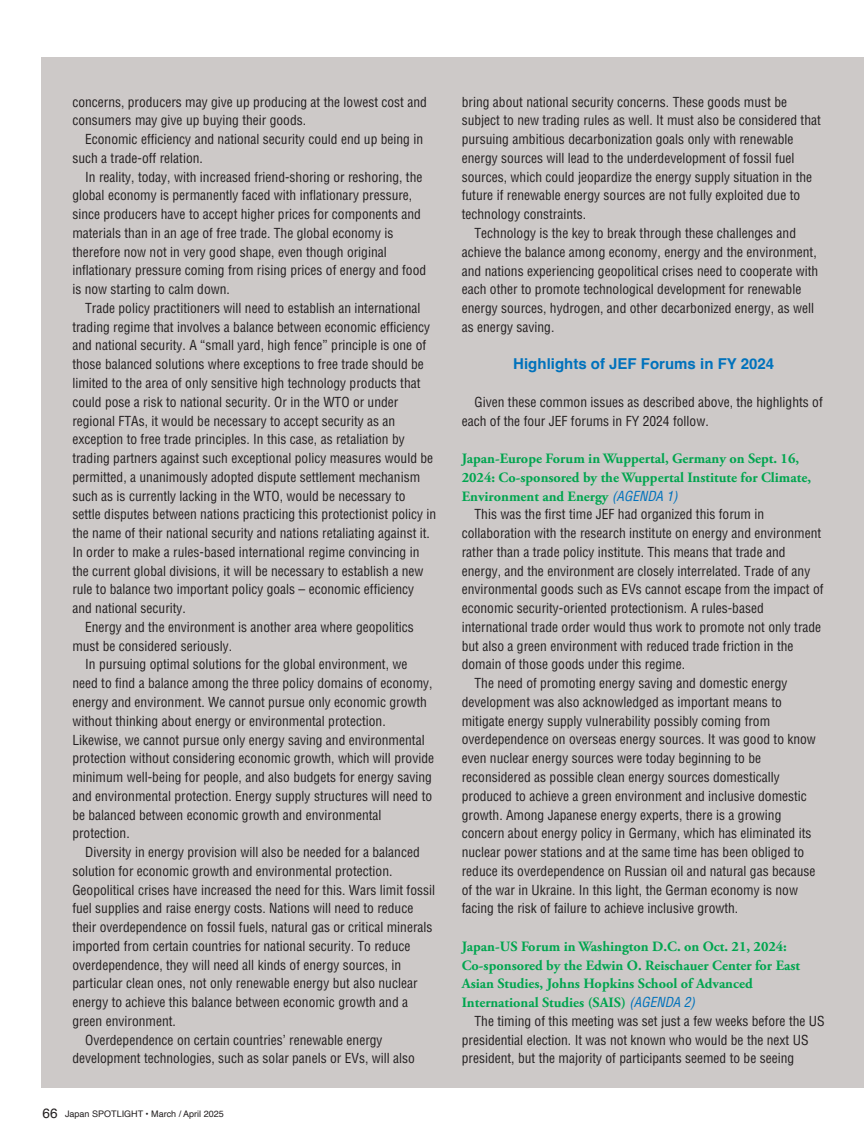
<style>
.page{position:relative;width:864px;height:1136px;background:#fff}
.page>*{position:absolute;margin:0;border:0;box-sizing:border-box;transform-origin:0 0}
.t1{font:700 15px "Helvetica";color:#0072bc}
.t2{font:700 14.25px/18.8px "Adobe Garamond Pro";color:#00a54f}
.t3{font:condensed 13.5px/18.8px "Helvetica";color:#231f20}
.t4{font:9px "Helvetica";color:#231f20}
.s1{font-size:13.5px}
.s2{font-family:"Helvetica";font-weight:400;font-style:italic;font-stretch:condensed;font-size:13.5px;color:#0072bc}
</style>
<div class="page">
<div style="left:42px;top:57px;width:821px;height:1030px;background:#cdc9c8"></div>
<p class="t3" style="left:72px;top:92px;width:356px">concerns, producers may give up producing at the lowest cost and consumers may give up buying their goods.</p>
<p class="t3" style="left:72px;top:130px;width:352px;text-indent:13px">Economic efficiency and national security could end up being in such a trade-off relation.</p>
<p class="t3" style="left:72px;top:167px;width:355px;text-indent:13px">In reality, today, with increased friend-shoring or reshoring, the global economy is permanently faced with inflationary pressure, since producers have to accept higher prices for components and materials than in an age of free trade. The global economy is therefore now not in very good shape, even though original inflationary pressure coming from rising prices of energy and food is now starting to calm down.</p>
<p class="t3" style="left:85px;top:298px;width:337px">Trade policy practitioners will need to establish an international</p>
<p class="t3" style="left:72px;top:317px;width:359px">trading regime that involves a balance between economic efficiency</p>
<p class="t3" style="left:72px;top:336px;width:355px">and national security. A “small yard, high fence” principle is one of</p>
<p class="t3" style="left:72px;top:355px;width:353px">those balanced solutions where exceptions to free trade should be</p>
<p class="t3" style="left:72px;top:373px;width:349px">limited to the area of only sensitive high technology products that</p>
<p class="t3" style="left:72px;top:392px;width:327px">could pose a risk to national security. Or in the WTO or under</p>
<p class="t3" style="left:72px;top:411px;width:324px">regional FTAs, it would be necessary to accept security as an</p>
<p class="t3" style="left:72px;top:430px;width:334px">exception to free trade principles. In this case, as retaliation by</p>
<p class="t3" style="left:72px;top:448px;width:362px">trading partners against such exceptional policy measures would be</p>
<p class="t3" style="left:72px;top:467px;width:349px">permitted, a unanimously adopted dispute settlement mechanism</p>
<p class="t3" style="left:72px;top:486px;width:334px">such as is currently lacking in the WTO, would be necessary to</p>
<p class="t3" style="left:72px;top:505px;width:365px">settle disputes between nations practicing this protectionist policy in</p>
<p class="t3" style="left:72px;top:523px;width:359px">the name of their national security and nations retaliating against it.</p>
<p class="t3" style="left:72px;top:542px;width:348px">In order to make a rules-based international regime convincing in</p>
<p class="t3" style="left:72px;top:561px;width:352px">the current global divisions, it will be necessary to establish a new</p>
<p class="t3" style="left:72px;top:580px;width:343px">rule to balance two important policy goals – economic efficiency</p>
<p class="t3" style="left:72px;top:598px;width:115px">and national security.</p>
<p class="t3" style="left:85px;top:617px;width:330px">Energy and the environment is another area where geopolitics</p>
<p class="t3" style="left:72px;top:636px;width:161px">must be considered seriously.</p>
<p class="t3" style="left:85px;top:655px;width:324px">In pursuing optimal solutions for the global environment, we</p>
<p class="t3" style="left:72px;top:673px;width:361px">need to find a balance among the three policy domains of economy,</p>
<p class="t3" style="left:72px;top:692px;width:356px">energy and environment. We cannot pursue only economic growth</p>
<p class="t3" style="left:72px;top:711px;width:315px">without thinking about energy or environmental protection.</p>
<p class="t3" style="left:72px;top:730px;width:353px">Likewise, we cannot pursue only energy saving and environmental</p>
<p class="t3" style="left:72px;top:748px;width:363px">protection without considering economic growth, which will provide</p>
<p class="t3" style="left:72px;top:767px;width:361px">minimum well-being for people, and also budgets for energy saving</p>
<p class="t3" style="left:72px;top:786px;width:361px">and environmental protection. Energy supply structures will need to</p>
<p class="t3" style="left:72px;top:805px;width:310px">be balanced between economic growth and environmental</p>
<p class="t3" style="left:72px;top:823px;width:59px">protection.</p>
<p class="t3" style="left:85px;top:842px;width:336px">Diversity in energy provision will also be needed for a balanced</p>
<p class="t3" style="left:72px;top:861px;width:321px">solution for economic growth and environmental protection.</p>
<p class="t3" style="left:72px;top:880px;width:364px">Geopolitical crises have increased the need for this. Wars limit fossil</p>
<p class="t3" style="left:72px;top:898px;width:342px">fuel supplies and raise energy costs. Nations will need to reduce</p>
<p class="t3" style="left:72px;top:917px;width:361px">their overdependence on fossil fuels, natural gas or critical minerals</p>
<p class="t3" style="left:72px;top:936px;width:339px">imported from certain countries for national security. To reduce</p>
<p class="t3" style="left:72px;top:955px;width:330px">overdependence, they will need all kinds of energy sources, in</p>
<p class="t3" style="left:72px;top:973px;width:346px">particular clean ones, not only renewable energy but also nuclear</p>
<p class="t3" style="left:72px;top:992px;width:337px">energy to achieve this balance between economic growth and a</p>
<p class="t3" style="left:72px;top:1011px;width:105px">green environment.</p>
<p class="t3" style="left:85px;top:1030px;width:299px">Overdependence on certain countries’ renewable energy</p>
<p class="t3" style="left:72px;top:1048px;width:344px">development technologies, such as solar panels or EVs, will also</p>
<p class="t4" style="left:43px;top:1106px;width:183px"><span class="s1">66</span> Japan SPOTLIGHT • March / April 2025</p>
<p class="t3" style="left:461px;top:92px;width:327px">bring about national security concerns. These goods must be</p>
<p class="t3" style="left:461px;top:111px;width:360px">subject to new trading rules as well. It must also be considered that</p>
<p class="t3" style="left:461px;top:130px;width:333px">pursuing ambitious decarbonization goals only with renewable</p>
<p class="t3" style="left:461px;top:148px;width:334px">energy sources will lead to the underdevelopment of fossil fuel</p>
<p class="t3" style="left:461px;top:167px;width:352px">sources, which could jeopardize the energy supply situation in the</p>
<p class="t3" style="left:461px;top:186px;width:340px">future if renewable energy sources are not fully exploited due to</p>
<p class="t3" style="left:461px;top:205px;width:126px">technology constraints.</p>
<p class="t3" style="left:474px;top:223px;width:323px">Technology is the key to break through these challenges and</p>
<p class="t3" style="left:461px;top:242px;width:356px">achieve the balance among economy, energy and the environment,</p>
<p class="t3" style="left:461px;top:261px;width:358px">and nations experiencing geopolitical crises need to cooperate with</p>
<p class="t3" style="left:461px;top:280px;width:341px">each other to promote technological development for renewable</p>
<p class="t3" style="left:461px;top:298px;width:353px">energy sources, hydrogen, and other decarbonized energy, as well</p>
<p class="t3" style="left:461px;top:317px;width:94px">as energy saving.</p>
<p class="t1" style="left:513px;top:355px;width:262px">Highlights of JEF Forums in FY 2024</p>
<p class="t3" style="left:461px;top:392px;width:362px;text-indent:13px">Given these common issues as described above, the highlights of each of the four JEF forums in FY 2024 follow.</p>
<p class="t2" style="left:461px;top:449px;width:350px">Japan-Europe Forum in Wuppertal, Germany on Sept. 16,<br>2024: Co-sponsored by the Wuppertal Institute for Climate,<br>Environment and Energy <span class="s2">(AGENDA 1)</span></p>
<p class="t3" style="left:474px;top:505px;width:291px">This was the first time JEF had organized this forum in</p>
<p class="t3" style="left:461px;top:523px;width:361px">collaboration with the research institute on energy and environment</p>
<p class="t3" style="left:461px;top:542px;width:325px">rather than a trade policy institute. This means that trade and</p>
<p class="t3" style="left:461px;top:561px;width:350px">energy, and the environment are closely interrelated. Trade of any</p>
<p class="t3" style="left:461px;top:580px;width:363px">environmental goods such as EVs cannot escape from the impact of</p>
<p class="t3" style="left:461px;top:598px;width:303px">economic security-oriented protectionism. A rules-based</p>
<p class="t3" style="left:461px;top:617px;width:361px">international trade order would thus work to promote not only trade</p>
<p class="t3" style="left:461px;top:636px;width:333px">but also a green environment with reduced trade friction in the</p>
<p class="t3" style="left:461px;top:655px;width:225px">domain of those goods under this regime.</p>
<p class="t3" style="left:474px;top:673px;width:314px">The need of promoting energy saving and domestic energy</p>
<p class="t3" style="left:461px;top:692px;width:321px">development was also acknowledged as important means to</p>
<p class="t3" style="left:461px;top:711px;width:310px">mitigate energy supply vulnerability possibly coming from</p>
<p class="t3" style="left:461px;top:730px;width:355px">overdependence on overseas energy sources. It was good to know</p>
<p class="t3" style="left:461px;top:748px;width:301px">even nuclear energy sources were today beginning to be</p>
<p class="t3" style="left:461px;top:767px;width:319px">reconsidered as possible clean energy sources domestically</p>
<p class="t3" style="left:461px;top:786px;width:346px">produced to achieve a green environment and inclusive domestic</p>
<p class="t3" style="left:461px;top:805px;width:321px">growth. Among Japanese energy experts, there is a growing</p>
<p class="t3" style="left:461px;top:823px;width:351px">concern about energy policy in Germany, which has eliminated its</p>
<p class="t3" style="left:461px;top:842px;width:344px">nuclear power stations and at the same time has been obliged to</p>
<p class="t3" style="left:461px;top:861px;width:355px">reduce its overdependence on Russian oil and natural gas because</p>
<p class="t3" style="left:461px;top:880px;width:337px">of the war in Ukraine. In this light, the German economy is now</p>
<p class="t3" style="left:461px;top:898px;width:278px">facing the risk of failure to achieve inclusive growth.</p>
<p class="t2" style="left:461px;top:937px;width:340px">Japan-US Forum in Washington D.C. on Oct. 21, 2024:<br>Co-sponsored by the Edwin O. Reischauer Center for East Asian Studies, Johns Hopkins School of Advanced International Studies (SAIS) <span class="s2">(AGENDA 2)</span></p>
<p class="t3" style="left:461px;top:1011px;width:364px;text-indent:13px">The timing of this meeting was set just a few weeks before the US presidential election. It was not known who would be the next US president, but the majority of participants seemed to be seeing</p>
</div>
